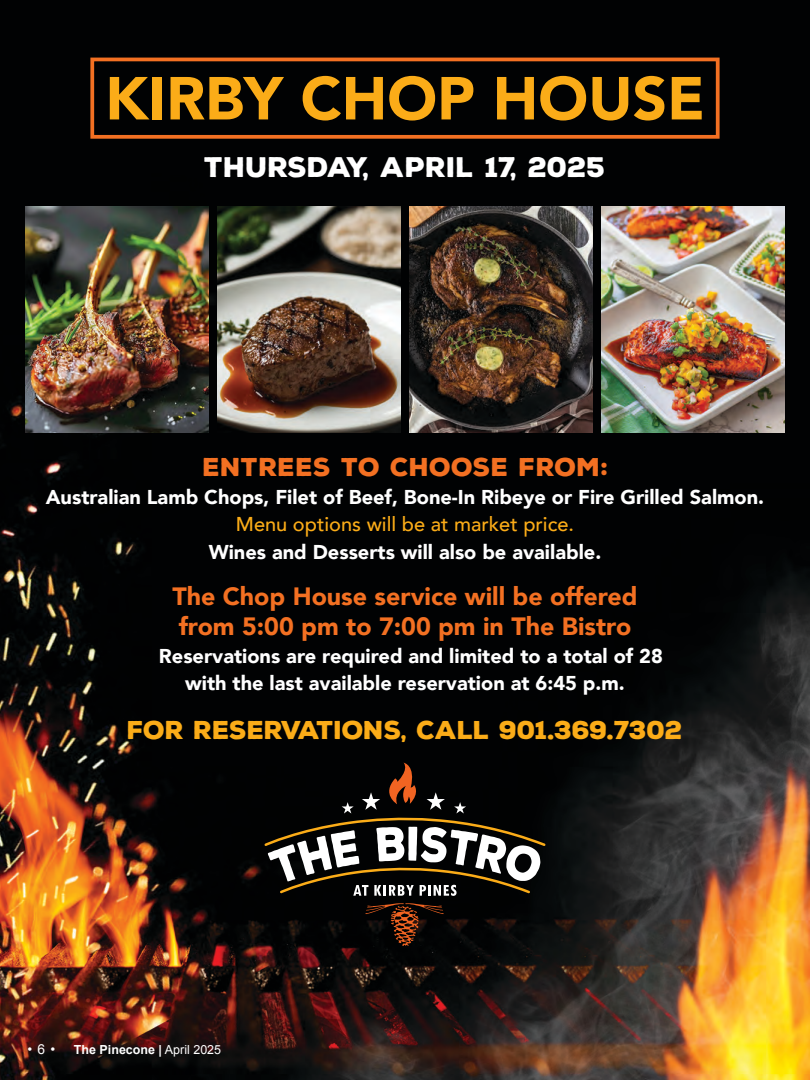
<style>
.page{position:relative;width:810px;height:1080px;background:#fff}
.page>*{position:absolute;margin:0;border:0;box-sizing:border-box;transform-origin:0 0}
.t1{font:900 60px "Avenir";color:#fbac18}
.t2{font:900 27.5px "Nexa Rust Sans";color:#fff}
.t3{font:900 25px "Avenir";color:#f37022}
.t4{font:900 25px "Nexa Rust Sans";letter-spacing:-.01em;color:#fbac18}
.t5{font:900 25px "Nexa Rust Sans";letter-spacing:.01em;color:#f37022}
.t6{font:900 20px "Avenir";color:#fff}
.t7{font:500 20px "Avenir";color:#fbac18}
.t8{font:13.75px "Arial";color:#fff}
.t9{font:700 12.5px "Arial";color:#fff}
.s1{font-family:"Montserrat"}
.s2{font-style:italic}
.s3{font-weight:400}
</style>
<div class="page">
<img style="left:0;top:0;width:810px;height:1080px">
<img style="left:26px;top:207px;width:183px;height:226px">
<div style="left:90px;top:58px;width:630px;height:81px;border:4px solid #f37022"></div>
<img style="left:217px;top:207px;width:184px;height:226px">
<svg style="left:264px;top:763px;width:282px;height:133px;background:#35312b"></svg>
<svg style="left:365px;top:903px;width:79px;height:43px;background:#291308"></svg>
<img style="left:409px;top:207px;width:184px;height:226px">
<img style="left:601px;top:207px;width:183px;height:226px">
<p class="t1" style="left:105px;top:47px;width:601px">KIRBY CHOP HOUSE</p>
<p class="t2" style="left:204px;top:149px;width:403px">THURSDAY, APRIL 17, 2025</p>
<p class="t5" style="left:203px;top:450px;width:406px">ENTREES TO CHOOSE FROM<span class="s1">:</span></p>
<p class="t6" style="left:46px;top:480px;width:720px">Australian Lamb Chops, Filet of Beef, Bone-In Ribeye or Fire Grilled Salmon.</p>
<p class="t7" style="left:236px;top:507px;width:340px">Menu options will be at market price.</p>
<p class="t6" style="left:209px;top:535px;width:394px">Wines and Desserts will also be available.</p>
<p class="t3" style="left:172px;top:575px;width:467px">The Chop House service will be offered</p>
<p class="t3" style="left:179px;top:605px;width:454px">from 5:00 pm to 7:00 pm in The Bistro</p>
<p class="t6" style="left:159px;top:639px;width:505px">Reservations are required and limited to a total of 28</p>
<p class="t6" style="left:185px;top:666px;width:441px">with the last available reservation at 6:45 p.m.</p>
<p class="t4" style="left:127px;top:713px;width:557px">FOR RESERVATIONS, CALL 901.369.7302</p>
<p class="t8" style="left:28px;top:1040px;width:29px">• 6 •</p>
<p class="t9" style="left:74px;top:1041px;width:149px">The Pinecone <span class="s2">|</span> <span class="s3">April 2025</span></p>
</div>
